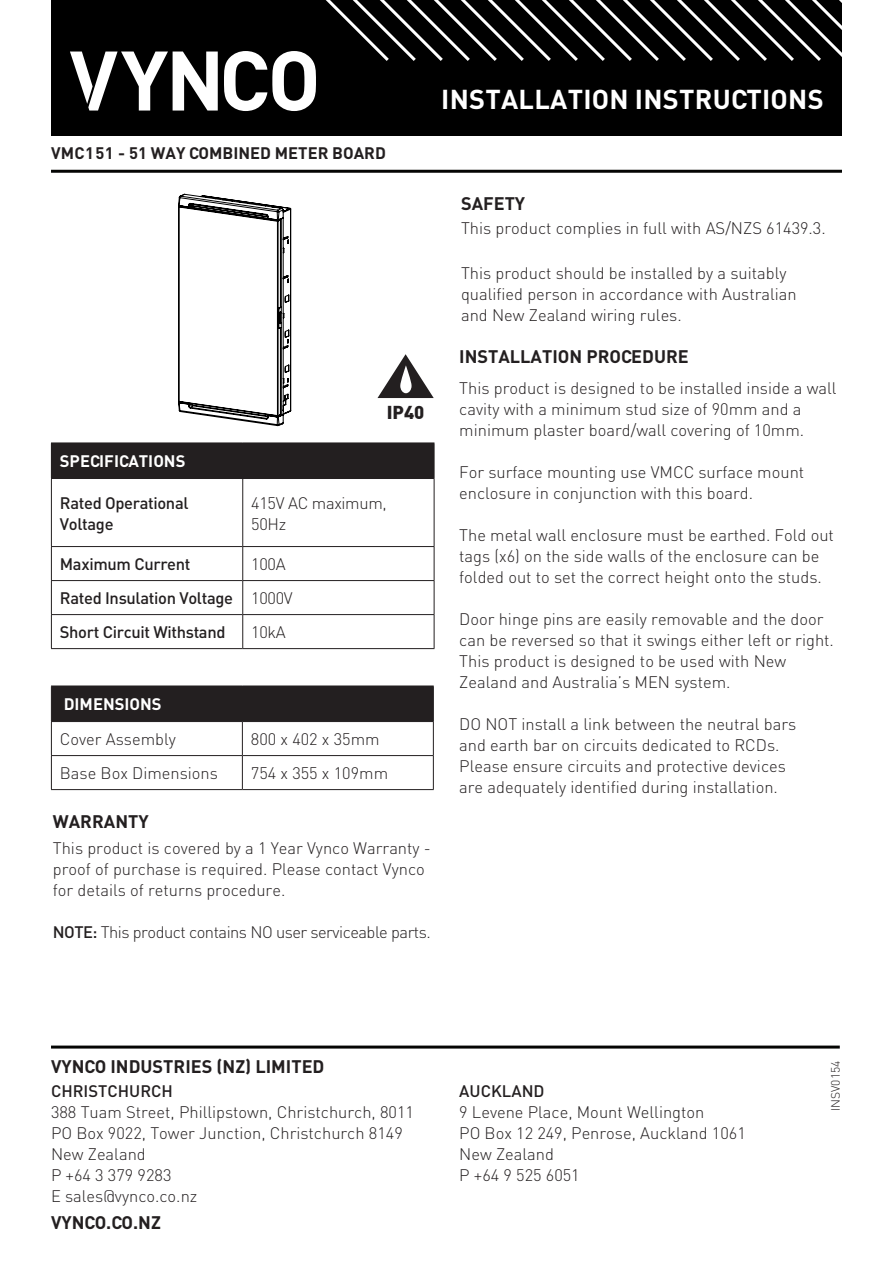
<style>
.page{position:relative;width:893px;height:1263px;background:#fff}
.page>*{position:absolute;margin:0;border:0;box-sizing:border-box;transform-origin:0 0}
.t1{font:700 27px "DIN";letter-spacing:.01em;color:#fff}
.t2{font:900 18.3px "DIN";color:#231f20}
.t3{font:700 18px "DIN";color:#231f20}
.t4{font:300 16.5px/21px "DIN";color:#231f20}
.t5{font:500 16.5px/21px "DIN";letter-spacing:-.02em;color:#231f20}
.t6{font:300 16.5px "DIN";letter-spacing:-.03em;color:#231f20}
.t7{font:700 16.5px "DIN";color:#231f20}
.t8{font:700 16.5px "DIN";color:#fff}
.t9{font:500 16.5px "DIN";color:#231f20}
.t10{font:300 16.5px/21px "DIN";letter-spacing:-.02em;color:#231f20}
.t11{font:300 12px "DIN";color:#231f20}
.s1{font-weight:500}
</style>
<div class="page">
<div style="left:51px;top:0;width:791px;height:135px;background:#000"></div>
<hr style="left:51px;top:170px;width:791px;height:3px;background:#040503">
<hr style="left:51px;top:1045px;width:789px;height:3px;background:#040503">
<svg style="left:224px;top:0;width:618px;height:111px"></svg>
<svg style="left:70px;top:52px;width:148px;height:59px"></svg>
<div style="left:51px;top:443px;width:383px;height:35px;background:#231f20"></div>
<hr style="left:51px;top:479px;width:1px;height:67px;background:#231f20">
<hr style="left:51px;top:546px;width:192px;height:1px;background:#231f20">
<hr style="left:51px;top:547px;width:1px;height:33px;background:#231f20">
<hr style="left:51px;top:580px;width:192px;height:1px;background:#231f20">
<hr style="left:51px;top:581px;width:1px;height:33px;background:#231f20">
<hr style="left:51px;top:614px;width:192px;height:1px;background:#231f20">
<hr style="left:51px;top:615px;width:1px;height:33px;background:#231f20">
<hr style="left:51px;top:648px;width:192px;height:1px;background:#231f20">
<hr style="left:242px;top:479px;width:1px;height:67px;background:#231f20">
<hr style="left:434px;top:479px;width:1px;height:67px;background:#231f20">
<hr style="left:243px;top:546px;width:191px;height:1px;background:#231f20">
<hr style="left:242px;top:547px;width:1px;height:33px;background:#231f20">
<hr style="left:434px;top:547px;width:1px;height:33px;background:#231f20">
<hr style="left:243px;top:580px;width:191px;height:1px;background:#231f20">
<hr style="left:242px;top:581px;width:1px;height:33px;background:#231f20">
<hr style="left:434px;top:581px;width:1px;height:33px;background:#231f20">
<hr style="left:243px;top:614px;width:191px;height:1px;background:#231f20">
<hr style="left:242px;top:615px;width:1px;height:33px;background:#231f20">
<hr style="left:434px;top:615px;width:1px;height:33px;background:#231f20">
<hr style="left:243px;top:648px;width:191px;height:1px;background:#231f20">
<hr style="left:434px;top:443px;width:1px;height:35px;background:#231f20">
<hr style="left:51px;top:478px;width:192px;height:1px;background:#231f20">
<hr style="left:243px;top:478px;width:191px;height:1px;background:#231f20">
<div style="left:52px;top:687px;width:381px;height:34px;background:#231f20"></div>
<hr style="left:242px;top:686px;width:1px;height:35px;background:#231f20">
<hr style="left:433px;top:686px;width:1px;height:35px;background:#231f20">
<hr style="left:51px;top:686px;width:191px;height:1px;background:#231f20">
<hr style="left:242px;top:686px;width:192px;height:1px;background:#231f20">
<hr style="left:51px;top:721px;width:191px;height:1px;background:#231f20">
<hr style="left:242px;top:721px;width:192px;height:1px;background:#231f20">
<hr style="left:242px;top:722px;width:1px;height:33px;background:#231f20">
<hr style="left:433px;top:722px;width:1px;height:33px;background:#231f20">
<hr style="left:51px;top:755px;width:191px;height:1px;background:#231f20">
<hr style="left:242px;top:755px;width:192px;height:1px;background:#231f20">
<hr style="left:242px;top:756px;width:1px;height:33px;background:#231f20">
<hr style="left:433px;top:756px;width:1px;height:33px;background:#231f20">
<hr style="left:51px;top:789px;width:191px;height:1px;background:#231f20">
<hr style="left:242px;top:789px;width:192px;height:1px;background:#231f20">
<hr style="left:51px;top:686px;width:1px;height:35px;background:#231f20">
<hr style="left:51px;top:722px;width:1px;height:33px;background:#231f20">
<hr style="left:51px;top:756px;width:1px;height:33px;background:#231f20">
<svg style="left:377px;top:354px;width:57px;height:44px"></svg>
<svg style="left:178px;top:194px;width:113px;height:232px"></svg>
<h1 class="t1" style="left:441px;top:81px;width:384px">INSTALLATION INSTRUCTIONS</h1>
<p class="t7" style="left:51px;top:142px;width:336px">VMC151 - 51 WAY COMBINED METER BOARD</p>
<p class="t2" style="left:387px;top:400px;width:39px">IP40</p>
<p class="t8" style="left:60px;top:451px;width:127px">SPECIFICATIONS</p>
<p class="t5" style="left:60px;top:492px;width:130px">Rated Operational<br>Voltage</p>
<p class="t10" style="left:251px;top:492px;width:137px">415V AC maximum,<br>50Hz</p>
<p class="t5" style="left:60px;top:553px;width:132px">Maximum Current</p>
<p class="t4" style="left:251px;top:553px;width:36px">100A</p>
<p class="t5" style="left:60px;top:587px;width:175px">Rated Insulation Voltage</p>
<p class="t4" style="left:251px;top:588px;width:43px">1000V</p>
<p class="t5" style="left:60px;top:621px;width:167px">Short Circuit Withstand</p>
<p class="t4" style="left:251px;top:622px;width:36px">10kA</p>
<p class="t8" style="left:64px;top:694px;width:99px">DIMENSIONS</p>
<p class="t4" style="left:60px;top:728px;width:118px">Cover Assembly</p>
<p class="t4" style="left:251px;top:728px;width:130px">800 x 402 x 35mm</p>
<p class="t4" style="left:60px;top:762px;width:160px">Base Box Dimensions</p>
<p class="t4" style="left:251px;top:762px;width:139px">754 x 355 x 109mm</p>
<p class="t3" style="left:53px;top:810px;width:97px">WARRANTY</p>
<p class="t4" style="left:53px;top:837px;width:380px">This product is covered by a 1 Year Vynco Warranty - proof of purchase is required. Please contact Vynco for details of returns procedure.</p>
<p class="t6" style="left:53px;top:921px;width:379px"><span class="s1">NOTE:</span> This product contains NO user serviceable parts.</p>
<p class="t3" style="left:461px;top:192px;width:66px">SAFETY</p>
<p class="t4" style="left:461px;top:218px;width:366px">This product complies in full with AS/NZS 61439.3.</p>
<p class="t4" style="left:461px;top:263px;width:337px">This product should be installed by a suitably qualified person in accordance with Australian and New Zealand wiring rules.</p>
<p class="t3" style="left:459px;top:345px;width:231px">INSTALLATION PROCEDURE</p>
<p class="t4" style="left:459px;top:377px;width:379px">This product is designed to be installed inside a wall cavity with a minimum stud size of 90mm and a</p>
<p class="t4" style="left:459px;top:419px;width:346px">minimum plaster board/wall covering of 10mm.</p>
<p class="t4" style="left:459px;top:461px;width:346px">For surface mounting use VMCC surface mount enclosure in conjunction with this board.</p>
<p class="t4" style="left:459px;top:524px;width:376px">The metal wall enclosure must be earthed. Fold out tags (x6) on the side walls of the enclosure can be folded out to set the correct height onto the studs.</p>
<p class="t4" style="left:459px;top:608px;width:376px">Door hinge pins are easily removable and the door can be reversed so that it swings either left or right.</p>
<p class="t4" style="left:459px;top:650px;width:328px">This product is designed to be used with New</p>
<p class="t4" style="left:459px;top:671px;width:273px">Zealand and Australia’s MEN system.</p>
<p class="t4" style="left:459px;top:713px;width:339px">DO NOT install a link between the neutral bars</p>
<p class="t4" style="left:459px;top:734px;width:322px">and earth bar on circuits dedicated to RCDs.</p>
<p class="t4" style="left:459px;top:755px;width:328px">Please ensure circuits and protective devices</p>
<p class="t4" style="left:459px;top:776px;width:320px">are adequately identified during installation.</p>
<p class="t3" style="left:51px;top:1055px;width:275px">VYNCO INDUSTRIES (NZ) LIMITED</p>
<p class="t9" style="left:51px;top:1080px;width:123px">CHRISTCHURCH</p>
<p class="t4" style="left:51px;top:1101px;width:364px">388 Tuam Street, Phillipstown, Christchurch, 8011<br>PO Box 9022, Tower Junction, Christchurch 8149<br>New Zealand<br>P +64 3 379 9283<br>E sales@vynco.co.nz</p>
<p class="t3" style="left:51px;top:1210px;width:111px">VYNCO.CO.NZ</p>
<p class="t9" style="left:459px;top:1080px;width:87px">AUCKLAND</p>
<p class="t4" style="left:459px;top:1101px;width:288px">9 Levene Place, Mount Wellington<br>PO Box 12 249, Penrose, Auckland 1061<br>New Zealand<br>P +64 9 525 6051</p>
<p class="t11" style="left:828px;top:1111px;width:52px;rotate:-90deg">INSV0154</p>
</div>
